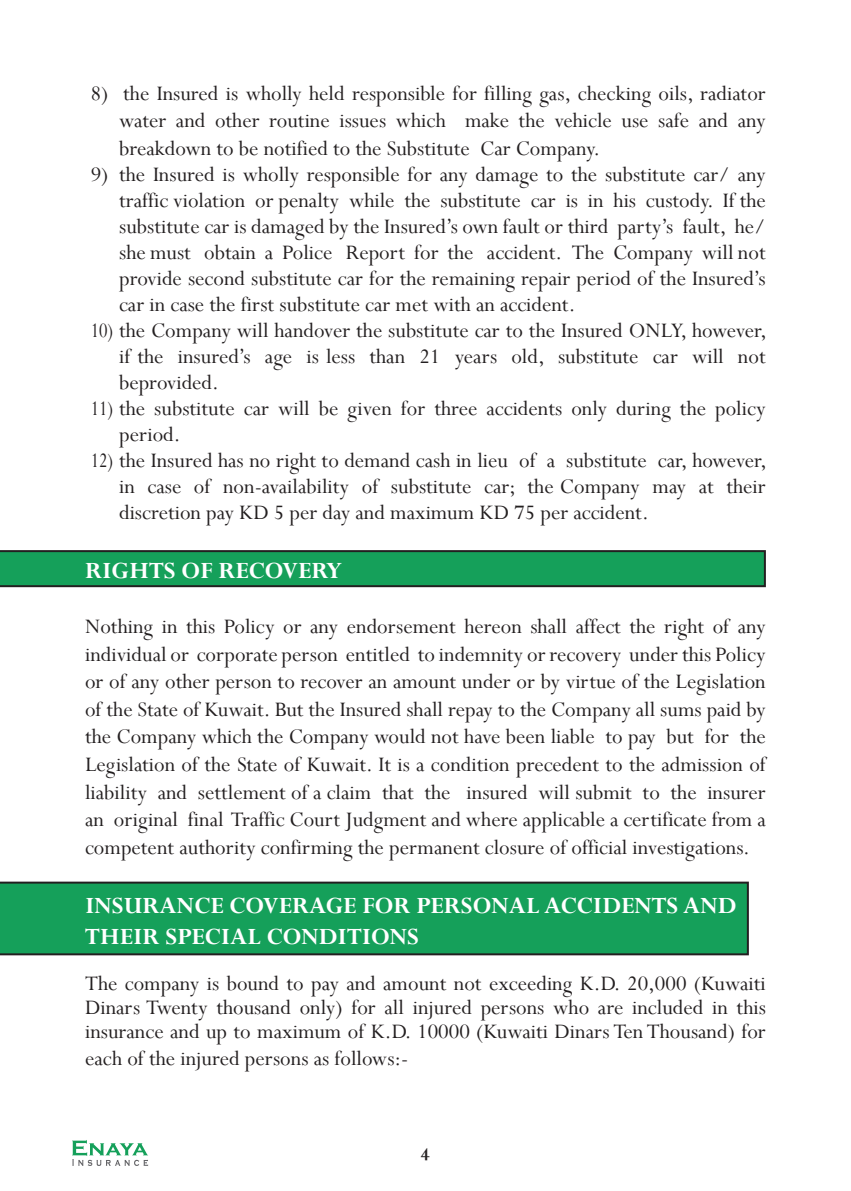
<style>
.page{position:relative;width:851px;height:1191px;background:#fff}
.page>*{position:absolute;margin:0;border:0;box-sizing:border-box;transform-origin:0 0}
.t1{font:700 26px/31.2px "Perpetua";color:#fff}
.t2{font:23px/27.6px "Perpetua";color:#231f20;text-align:justify}
.t3{font:23px/26px "Perpetua";color:#231f20;text-align:justify;scale:.8 1}
.t4{font:700 20px "Perpetua";color:#231f20}
</style>
<div class="page">
<svg style="left:72px;top:1140px;width:76px;height:26px"></svg>
<svg style="left:0;top:881px;width:748px;height:74px;background:#179a58"></svg>
<svg style="left:0;top:550px;width:765px;height:37px;background:#179254"></svg>
<p class="t2" style="left:119px;top:79px;width:648px;text-indent:-28px">8) the Insured is wholly held responsible for filling gas, checking oils, radiator water and other routine issues which make the vehicle use safe and any breakdown to be notified to the Substitute Car Company.</p>
<p class="t2" style="left:119px;top:161px;width:648px;line-height:26px;text-indent:-28px">9) the Insured is wholly responsible for any damage to the substitute car/ any traffic violation or penalty while the substitute car is in his custody. If the substitute car is damaged by the Insured’s own fault or third party’s fault, he/ she must obtain a Police Report for the accident. The Company will not provide second substitute car for the remaining repair period of the Insured’s car in case the first substitute car met with an accident.</p>
<p class="t3" style="left:119px;top:317px;width:810px;text-indent:-28px">10) the Company will handover the substitute car to the Insured ONLY, however, if the insured’s age is less than 21 years old, substitute car will not beprovided.</p>
<p class="t3" style="left:119px;top:395px;width:809px;text-indent:-28px">11) the substitute car will be given for three accidents only during the policy period.</p>
<p class="t3" style="left:119px;top:447px;width:811px;text-indent:-28px">12) the Insured has no right to demand cash in lieu of a substitute car, however, in case of non-availability of substitute car; the Company may at their discretion pay KD 5 per day and maximum KD 75 per accident.</p>
<p class="t1" style="left:85px;top:554px;width:258px">RIGHTS OF RECOVERY</p>
<p class="t2" style="left:85px;top:612px;width:682px">Nothing in this Policy or any endorsement hereon shall affect the right of any individual or corporate person entitled to indemnity or recovery under this Policy or of any other person to recover an amount under or by virtue of the Legislation of the State of Kuwait. But the Insured shall repay to the Company all sums paid by the Company which the Company would not have been liable to pay but for the Legislation of the State of Kuwait. It is a condition precedent to the admission of liability and settlement of a claim that the insured will submit to the insurer an original final Traffic Court Judgment and where applicable a certificate from a competent authority confirming the permanent closure of official investigations.</p>
<p class="t1" style="left:85px;top:889px;width:653px">INSURANCE COVERAGE FOR PERSONAL ACCIDENTS AND<br>THEIR SPECIAL CONDITIONS</p>
<p class="t2" style="left:85px;top:970px;width:682px;line-height:24px">The company is bound to pay and amount not exceeding K.D. 20,000 (Kuwaiti Dinars Twenty thousand only) for all injured persons who are included in this insurance and up to maximum of K.D. 10000 (Kuwaiti Dinars Ten Thousand) for</p>
<p class="t2" style="left:85px;top:1044px;width:325px">each of the injured persons as follows:-</p>
<p class="t4" style="left:421px;top:1141px;width:11px">4</p>
</div>
